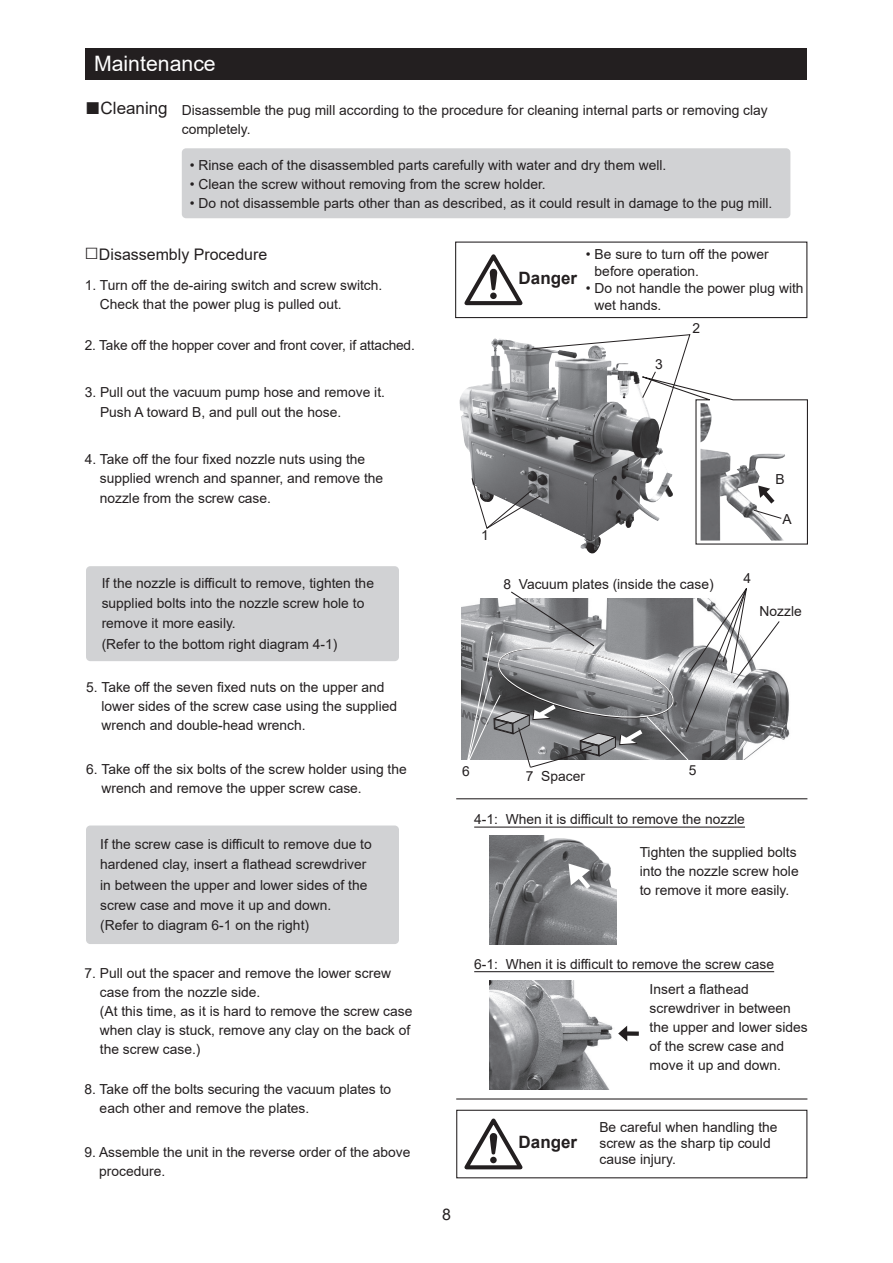
<style>
.page{position:relative;width:893px;height:1263px;background:#fff}
.page>*{position:absolute;margin:0;border:0;box-sizing:border-box;transform-origin:0 0}
.t1{font:25.5px "Arial";color:#231f20}
.t2{font:23.85px "Arial";color:#231f20}
.t3{font:21.3px "Arial";color:#fff}
.t4{font:700 16.95px "Arial";color:#231f20}
.t5{font:16.95px "Arial";color:#231f20}
.t6{font:15.9px "Arial";color:#231f20}
.t7{font:13.8px/19.2px "Arial";color:#231f20}
</style>
<div class="page">
<img style="left:460px;top:387px;width:11px;height:62px">
<img style="left:490px;top:835px;width:126px;height:110px">
<div style="left:86px;top:825px;width:313px;height:119px;background:#d1d2d4;border-radius:4px"></div>
<img style="left:462px;top:606px;width:328px;height:154px">
<div style="left:182px;top:148px;width:608px;height:70px;background:#d1d2d4;border-radius:4px"></div>
<div style="left:455px;top:242px;width:352px;height:76px;border:1px solid #231f20"></div>
<div style="left:456px;top:1110px;width:351px;height:68px;border:1px solid #231f20"></div>
<svg style="left:464px;top:254px;width:59px;height:52px"></svg>
<div style="left:490px;top:292px;width:7px;height:7px;background:#231f20;border-radius:50%"></div>
<svg style="left:464px;top:1118px;width:59px;height:52px"></svg>
<div style="left:490px;top:1157px;width:7px;height:6px;background:#231f20;border-radius:50%"></div>
<svg style="left:471px;top:334px;width:337px;height:211px"></svg>
<img style="left:489px;top:980px;width:124px;height:109px">
<div style="left:623px;top:1031px;width:16px;height:5px;background:#231f20"></div>
<svg style="left:618px;top:1026px;width:9px;height:15px"></svg>
<div style="left:86px;top:566px;width:313px;height:95px;background:#d1d2d4;border-radius:4px"></div>
<svg style="left:568px;top:863px;width:27px;height:30px"></svg>
<hr style="left:474px;top:826px;width:271px;height:2px;background:#231f20">
<hr style="left:474px;top:971px;width:300px;height:1px;background:#231f20">
<svg style="left:465px;top:588px;width:315px;height:180px"></svg>
<div style="left:86px;top:48px;width:721px;height:32px;background:#231f20"></div>
<hr style="left:456px;top:798px;width:351px;height:1px;background:#231f20">
<hr style="left:456px;top:1098px;width:351px;height:1px;background:#231f20">
<h3 class="t3" style="left:94px;top:49px;width:123px">Maintenance</h3>
<p class="t5" style="left:101px;top:97px;width:69px">Cleaning</p>
<h1 class="t1" style="left:85px;top:88px;width:17px">■</h1>
<p class="t7" style="left:182px;top:100px;width:587px">Disassemble the pug mill according to the procedure for cleaning internal parts or removing clay completely.</p>
<p class="t7" style="left:190px;top:156px;width:478px">• Rinse each of the disassembled parts carefully with water and dry them well.</p>
<p class="t7" style="left:190px;top:175px;width:357px">• Clean the screw without removing from the screw holder.</p>
<p class="t7" style="left:190px;top:194px;width:584px">• Do not disassemble parts other than as described, as it could result in damage to the pug mill.</p>
<h2 class="t2" style="left:85px;top:235px;width:16px">□</h2>
<p class="t6" style="left:99px;top:243px;width:170px">Disassembly Procedure</p>
<p class="t7" style="left:100px;top:275px;width:284px;text-indent:-15px">1. Turn off the de-airing switch and screw switch.<br>Check that the power plug is pulled out.</p>
<p class="t7" style="left:85px;top:335px;width:332px">2. Take off the hopper cover and front cover if, attached.</p>
<p class="t7" style="left:100px;top:383px;width:286px;text-indent:-15px">3. Pull out the vacuum pump hose and remove .i t<br>Push A toward B, and pull out the hose.</p>
<p class="t7" style="left:100px;top:450px;width:285px;text-indent:-15px">4. Take off the four fixed nozzle nuts using the supplied wrench and spanner, and remove the nozzle from the screw case.</p>
<p class="t7" style="left:102px;top:573px;width:274px;line-height:20.2px">If the nozzle is difficult to remove, tighten the supplied bolts into the nozzle screw hole to remove it more easily.<br>(Refer to the bottom right diagram 4-1(</p>
<p class="t7" style="left:101px;top:678px;width:297px;text-indent:-15px">5. Take off the seven fixed nuts on the upper and lower sides of the screw case using the supplied wrench and double-head wrench.</p>
<p class="t7" style="left:101px;top:759px;width:307px;text-indent:-15px">6. Take off the six bolts of the screw holder using the wrench and remove the upper screw case.</p>
<p class="t7" style="left:100px;top:834px;width:273px;line-height:20.2px">If the screw case is difficult to remove due to hardened clay, insert fla athead screwdriver in between the upper and lower sides of the screw case and move it up and down. (Refer to diagram 6-1 on the right(</p>
<p class="t7" style="left:85px;top:963px;width:308px">7. Pull out the spacer and remove the lower screw</p>
<p class="t7" style="left:100px;top:982px;width:314px">case from the nozzle side.<br>(At this time, as isit hard to remove the screw case when clay is stuck, remove any clay on the back of the screw case (.</p>
<p class="t7" style="left:100px;top:1079px;width:293px;text-indent:-15px">8. Take off the bolts securing the vacuum plates to each other and remove the plates.</p>
<p class="t7" style="left:99px;top:1142px;width:313px;text-indent:-15px">9. Assemble the unit in the reverse order of the above procedure.</p>
<p class="t4" style="left:519px;top:266px;width:60px">Danger</p>
<p class="t7" style="left:595px;top:245px;width:176px;line-height:17px;text-indent:-9px">• Be sure to turn off the power before operation.</p>
<p class="t7" style="left:595px;top:279px;width:210px;line-height:17px;text-indent:-9px">• Do not handle the power plug with wet hands.</p>
<p class="t7" style="left:693px;top:319px;width:9px">2</p>
<p class="t7" style="left:655px;top:354px;width:9px">3</p>
<p class="t7" style="left:481px;top:526px;width:9px">1</p>
<p class="t7" style="left:504px;top:574px;width:9px">8</p>
<p class="t7" style="left:519px;top:574px;width:196px">Vacuum plates (inside the case(</p>
<p class="t7" style="left:775px;top:470px;width:11px">B</p>
<p class="t7" style="left:783px;top:509px;width:11px">A</p>
<p class="t7" style="left:743px;top:569px;width:9px">4</p>
<p class="t7" style="left:760px;top:601px;width:44px">Nozzle</p>
<p class="t7" style="left:462px;top:761px;width:9px">6</p>
<p class="t7" style="left:526px;top:766px;width:9px">7</p>
<p class="t7" style="left:541px;top:766px;width:45px">Spacer</p>
<p class="t7" style="left:689px;top:760px;width:9px">5</p>
<p class="t7" style="left:474px;top:809px;width:25px">4-1:</p>
<p class="t7" style="left:506px;top:809px;width:241px">When isit difficult to remove the nozzle</p>
<p class="t7" style="left:640px;top:842px;width:160px">Tighten the supplied bolts into the nozzle screw hole to remove it more easily.</p>
<p class="t6" style="left:442px;top:1204px;width:10px">8</p>
<p class="t7" style="left:474px;top:954px;width:25px">6-1:</p>
<p class="t7" style="left:506px;top:954px;width:270px">When isit difficult to remove the screw case</p>
<p class="t7" style="left:650px;top:979px;width:160px">Insert fla athead screwdriver in between the upper and lower sides of the screw case and move it up and down.</p>
<p class="t4" style="left:519px;top:1130px;width:60px">Danger</p>
<p class="t7" style="left:599px;top:1119px;width:180px;line-height:15.9px">Be careful when handling the screw as the sharp tip could cause injury.</p>
</div>
